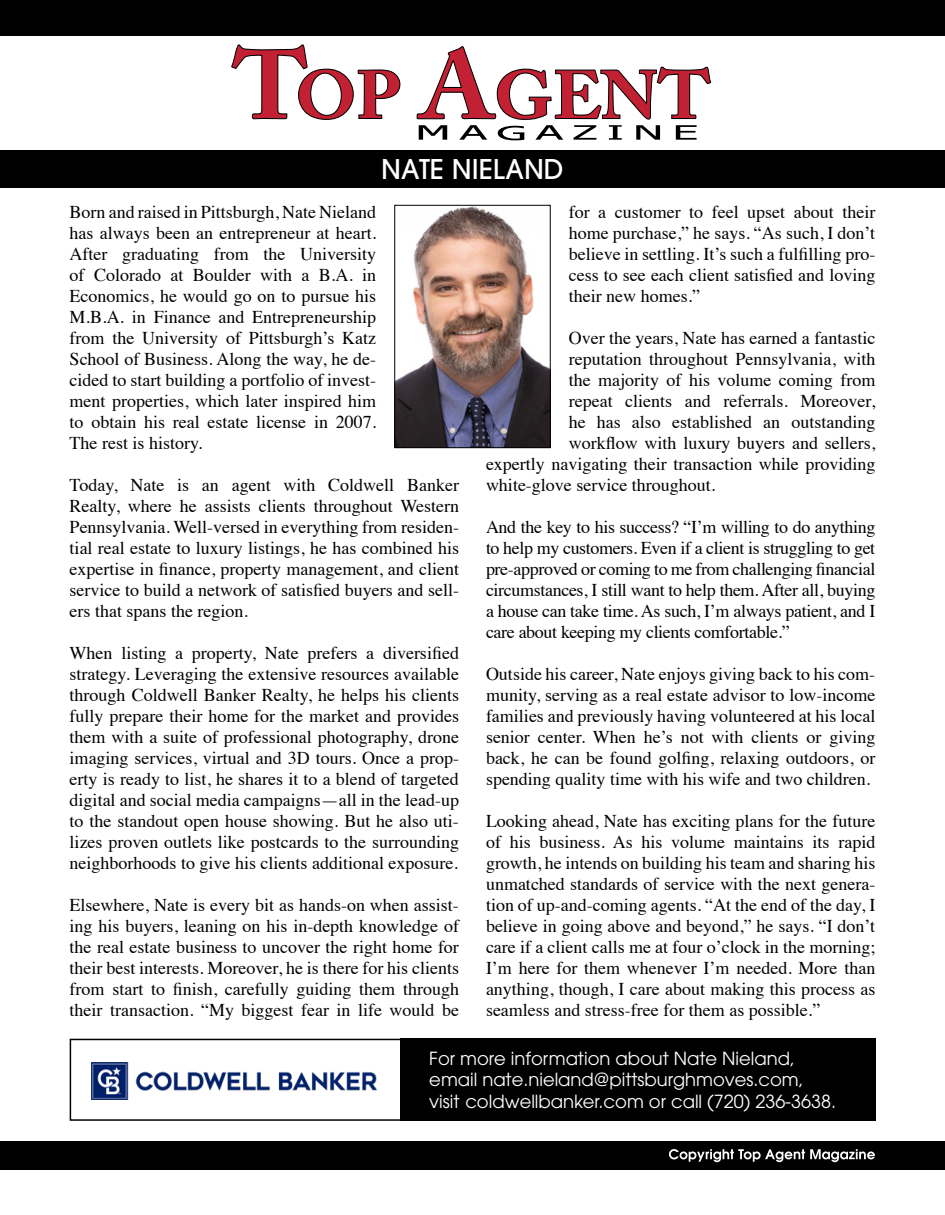
<style>
.page{position:relative;width:945px;height:1215px;background:#fff}
.page>*{position:absolute;margin:0;border:0;box-sizing:border-box;transform-origin:0 0}
.t1{font:500 27px "ITC Avant Garde Pro";color:#fff}
.t2{font:18px/21px "Times";color:#000;text-align:justify}
.t3{font:18px/21.6px "ITC Avant Garde Pro";color:#fff}
</style>
<div class="page">
<div style="left:0;top:1141px;width:945px;height:29px;background:#000"></div>
<div style="left:0;top:0;width:945px;height:35px;background:#000"></div>
<svg style="left:669px;top:1149px;width:206px;height:13px"></svg>
<svg style="left:231px;top:44px;width:170px;height:76px"></svg>
<svg style="left:416px;top:46px;width:295px;height:95px"></svg>
<div style="left:0;top:150px;width:945px;height:38px;background:#000"></div>
<img style="left:396px;top:207px;width:153px;height:239px">
<div style="left:394px;top:205px;width:157px;height:243px;border:1px solid #000"></div>
<img style="left:92px;top:1063px;width:285px;height:36px">
<div style="left:70px;top:1039px;width:348px;height:82px;border:2px solid #000"></div>
<div style="left:400px;top:1039px;width:475px;height:82px;background:#000"></div>
<h1 class="t1" style="left:381px;top:152px;width:184px">NATE NIELAND</h1>
<p class="t2" style="left:70px;top:200px;width:308px">Born and raised in Pittsburgh, Nate Nieland has always been an entrepreneur at heart.<br>After graduating from the University of Colorado at Boulder with a B.A. in Economics, he would go on to pursue his M.B.A. in Finance and Entrepreneurship from the University of Pittsburgh’s Katz School of Business. Along the way, he de&shy;cided to start building a portfolio of invest&shy;ment properties, which later inspired him to obtain his real estate license in 2007.<br>The rest is history.</p>
<p class="t2" style="left:70px;top:473px;width:391px">Today, Nate is an agent with Coldwell Banker Realty, where he assists clients throughout Western Pennsylvania. Well-versed in everything from residen&shy;tial real estate to luxury listings, he has combined his expertise in finance, property management, and client service to build a network of satisfied buyers and sell&shy;ers that spans the region.</p>
<p class="t2" style="left:70px;top:641px;width:391px">When listing a property, Nate prefers a diversified strategy. Leveraging the extensive resources available through Coldwell Banker Realty, he helps his clients fully prepare their home for the market and provides them with a suite of professional photography, drone imaging services, virtual and 3D tours. Once a prop&shy;erty is ready to list, he shares it to a blend of targeted digital and social media campaigns—all in the lead-up to the standout open house showing. But he also uti&shy;lizes proven outlets like postcards to the surrounding neighborhoods to give his clients additional exposure.</p>
<p class="t2" style="left:70px;top:893px;width:391px">Elsewhere, Nate is every bit as hands-on when assist&shy;ing his buyers, leaning on his in-depth knowledge of the real estate business to uncover the right home for their best interests. Moreover, he is there for his clients from start to finish, carefully guiding them through their transaction. “My biggest fear in life would be</p>
<p class="t2" style="left:569px;top:200px;width:308px">for a customer to feel upset about their home purchase,” he says. “As such, I don’t believe in settling. It’s such a fulfilling pro&shy;cess to see each client satisfied and loving their new homes.”</p>
<p class="t2" style="left:569px;top:326px;width:308px">Over the years, Nate has earned a fantastic</p>
<p class="t2" style="left:569px;top:347px;width:308px">reputation throughout Pennsylvania, with</p>
<p class="t2" style="left:569px;top:368px;width:308px">the majority of his volume coming from</p>
<p class="t2" style="left:569px;top:389px;width:308px">repeat clients and referrals. Moreover,</p>
<p class="t2" style="left:569px;top:410px;width:308px">he has also established an outstanding</p>
<p class="t2" style="left:569px;top:431px;width:308px">workflow with luxury buyers and sellers,</p>
<p class="t2" style="left:486px;top:452px;width:391px">expertly navigating their transaction while providing</p>
<p class="t2" style="left:486px;top:473px;width:231px">white-glove service throughout.</p>
<p class="t2" style="left:486px;top:515px;width:391px">And the key to his success? “I’m willing to do anything to help my customers. Even if a client is struggling to get pre-approved or coming to me from challenging financial circumstances, I still want to help them. After all, buying a house can take time. As such, I’m always patient, and I care about keeping my clients comfortable.”</p>
<p class="t2" style="left:486px;top:662px;width:391px">Outside his career, Nate enjoys giving back to his com&shy;munity, serving as a real estate advisor to low-income families and previously having volunteered at his local senior center. When he’s not with clients or giving back, he can be found golfing, relaxing outdoors, or spending quality time with his wife and two children.</p>
<p class="t2" style="left:486px;top:809px;width:391px">Looking ahead, Nate has exciting plans for the future of his business. As his volume maintains its rapid growth, he intends on building his team and sharing his unmatched standards of service with the next genera&shy;tion of up-and-coming agents. “At the end of the day, I believe in going above and beyond,” he says. “I don’t care if a client calls me at four o’clock in the morning; I’m here for them whenever I’m needed. More than anything, though, I care about making this process as seamless and stress-free for them as possible.”</p>
<p class="t3" style="left:429px;top:1047px;width:408px">For more information about Nate Nieland, email nate.nieland@pittsburghmoves.com, visit coldwellbanker.com or call (720) 236-3638.</p>
</div>
